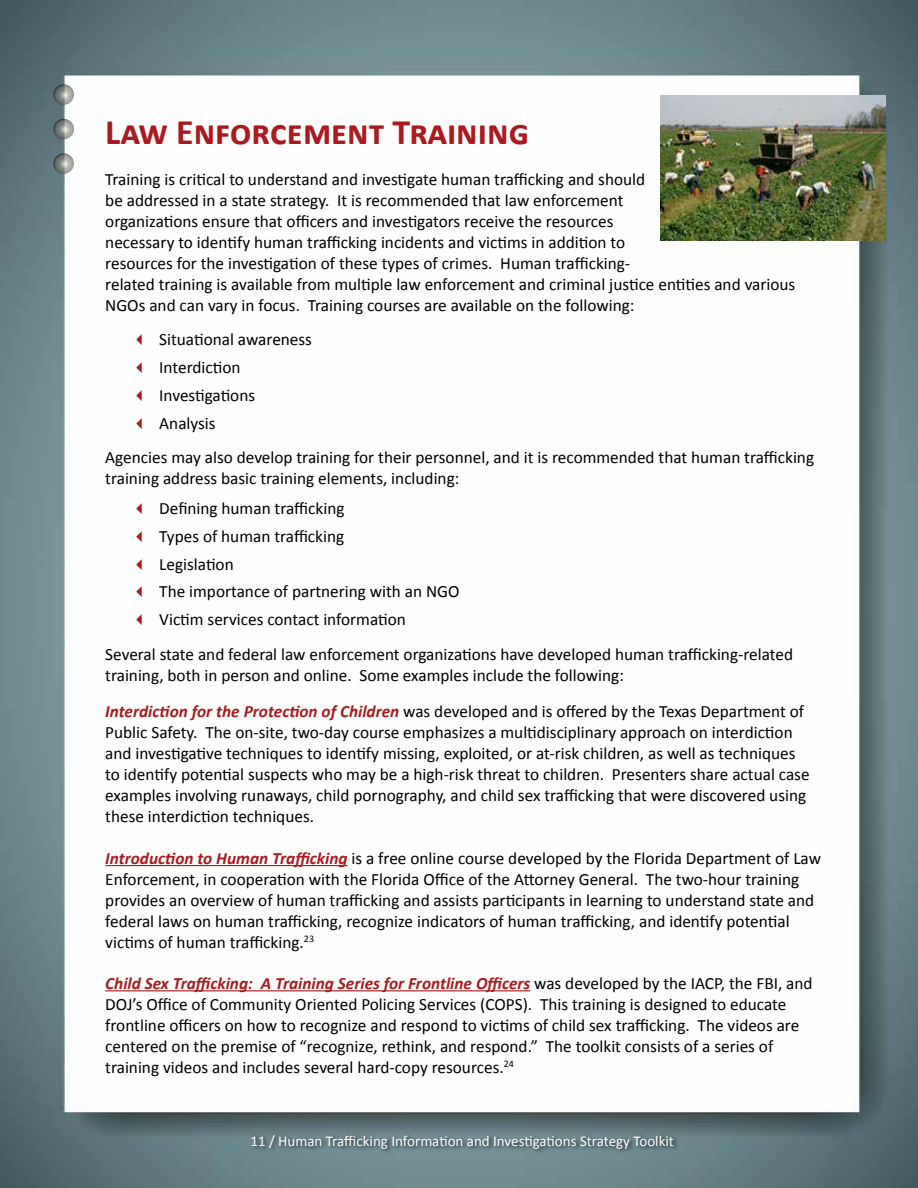
<style>
.page{position:relative;width:918px;height:1188px;background:#fff}
.page>*{position:absolute;margin:0;border:0;box-sizing:border-box;transform-origin:0 0}
.t1{font:700 36px "Calibri";color:#aa1a1e}
.t2{font:17.25px/21px "Calibri";color:#000}
.t3{font:15px "Calibri";color:#fff}
.s1{font-weight:700;font-style:italic;color:#aa1a1e}
</style>
<div class="page">
<img style="left:0;top:0;width:918px;height:1188px">
<div style="left:249px;top:1132px;width:431px;height:23px;background:#000;opacity:.75"></div>
<hr style="left:105px;top:865px;width:243px;height:1px;background:#aa1a1e">
<hr style="left:105px;top:990px;width:425px;height:1px;background:#aa1a1e">
<img style="left:661px;top:95px;width:224px;height:146px">
<svg style="left:54px;top:84px;width:20px;height:21px"></svg>
<svg style="left:54px;top:153px;width:20px;height:21px"></svg>
<svg style="left:54px;top:119px;width:20px;height:20px"></svg>
<svg style="left:137px;top:334px;width:5px;height:11px"></svg>
<svg style="left:137px;top:362px;width:5px;height:11px"></svg>
<svg style="left:137px;top:390px;width:5px;height:11px"></svg>
<svg style="left:137px;top:418px;width:5px;height:11px"></svg>
<svg style="left:137px;top:503px;width:5px;height:11px"></svg>
<svg style="left:137px;top:531px;width:5px;height:11px"></svg>
<svg style="left:137px;top:559px;width:5px;height:11px"></svg>
<svg style="left:137px;top:586px;width:5px;height:11px"></svg>
<svg style="left:137px;top:614px;width:5px;height:11px"></svg>
<h1 class="t1" style="left:105px;top:109px;width:426px">Law Enforcement Training</h1>
<p class="t2" style="left:105px;top:169px;width:692px">Training is critical to understand and investigate human trafficking and should<br>be addressed in a state strategy. It is recommended that law enforcement<br>organizations ensure that officers and investigators receive the resources<br>necessary to identify human trafficking incidents and victims in addition to<br>resources for the investigation of these types of crimes. Human trafficking-<br>related training is available from multiple law enforcement and criminal justice entities and various NGOs and can vary in focus. Training courses are available on the following:</p>
<p class="t2" style="left:159px;top:326px;width:154px;line-height:27.8px">Situational awareness<br>Interdiction<br>Investigations<br>Analysis</p>
<p class="t2" style="left:105px;top:447px;width:710px">Agencies may also develop training for their personnel, and it is recommended that human trafficking training address basic training elements, including:</p>
<p class="t2" style="left:159px;top:495px;width:302px;line-height:27.8px">Defining human trafficking<br>Types of human trafficking<br>Legislation<br>The importance of partnering with an NGO<br>Victim services contact information</p>
<p class="t2" style="left:105px;top:643px;width:689px">Several state and federal law enforcement organizations have developed human trafficking-related training, both in person and online. Some examples include the following:</p>
<p class="t2" style="left:105px;top:701px;width:706px"><span class="s1">Interdiction for the Protection of Children</span> was developed and is offered by the Texas Department of Public Safety. The on-site, two-day course emphasizes a multidisciplinary approach on interdiction and investigative techniques to identify missing, exploited, or at-risk children, as well as techniques to identify potential suspects who may be a high-risk threat to children. Presenters share actual case examples involving runaways, child pornography, and child sex trafficking that were discovered using these interdiction techniques.</p>
<p class="t2" style="left:105px;top:847px;width:717px"><span class="s1">Introduction to Human Trafficking</span> is a free online course developed by the Florida Department of Law Enforcement, in cooperation with the Florida Office of the Attorney General. The two-hour training provides an overview of human trafficking and assists participants in learning to understand state and federal laws on human trafficking, recognize indicators of human trafficking, and identify potential victims of human trafficking.<sup>23</sup></p>
<p class="t2" style="left:105px;top:973px;width:709px"><span class="s1">Child Sex Trafficking: A Training Series for Frontline Officers</span> was developed by the IACP, the FBI, and DOJ’s Office of Community Oriented Policing Services (COPS). This training is designed to educate frontline officers on how to recognize and respond to victims of child sex trafficking. The videos are centered on the premise of “recognize, rethink, and respond.” The toolkit consists of a series of training videos and includes several hard-copy resources.<sup>24</sup></p>
<p class="t3" style="left:250px;top:1131px;width:425px">11 / Human Trafficking Information and Investigations Strategy Toolkit</p>
</div>
